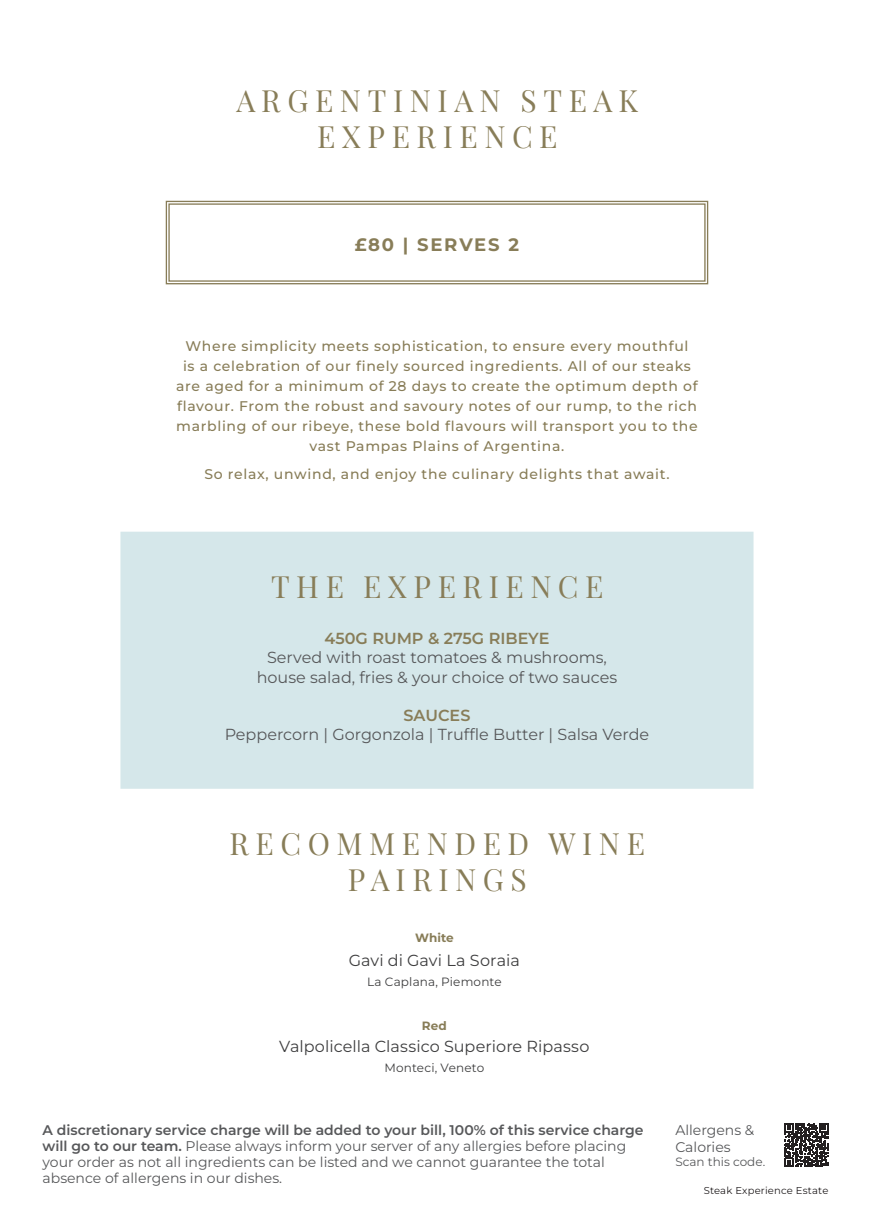
<style>
.page{position:relative;width:874px;height:1225px;background:#fff}
.page>*{position:absolute;margin:0;border:0;box-sizing:border-box;transform-origin:0 0}
.t1{font:30px/36px "Playfair Display";letter-spacing:.22em;color:#887d58;text-align:center}
.t2{font:700 18px "Montserrat";letter-spacing:.1em;color:#887d58}
.t3{font:16px/19.2px "Montserrat";color:#57585a;text-align:center}
.t4{font:16px "Montserrat";letter-spacing:.005em;color:#3e3e3f}
.t5{font:600 16px "Montserrat";color:#887d58}
.t6{font:500 14px/20px "Montserrat";letter-spacing:.05em;color:#887d58;text-align:center}
.t7{font:14px/16px "Montserrat";color:#57585a}
.t8{font:12px "Montserrat";letter-spacing:.015em;color:#3e3e3f}
.t9{font:12px "Montserrat";color:#57585a}
.t10{font:700 12px "Montserrat";color:#887d58}
.t11{font:10px "Montserrat";letter-spacing:.02em;color:#231f20}
.s1{font-weight:600}
</style>
<div class="page">
<svg style="left:165px;top:200px;width:543px;height:85px"></svg>
<div style="left:168px;top:203px;width:537px;height:79px;border:1px solid #887d58"></div>
<svg style="left:784px;top:1123px;width:43px;height:44px"></svg>
<div style="left:120px;top:531px;width:633px;height:258px;background:#d5e7ea"></div>
<h1 class="t1" style="left:236px;top:82px;width:403px">ARGENTINIAN STEAK<br>EXPERIENCE</h1>
<p class="t2" style="left:355px;top:234px;width:165px">£80 | SERVES 2</p>
<p class="t6" style="left:176px;top:335px;width:523px">Where simplicity meets sophistication, to ensure every mouthful<br>is a celebration of our finely sourced ingredients. All of our steaks are aged for a minimum of 28 days to create the optimum depth of flavour. From the robust and savoury notes of our rump, to the rich marbling of our ribeye, these bold flavours will transport you to the vast Pampas Plains of Argentina.</p>
<p class="t6" style="left:204px;top:464px;width:466px">So relax, unwind, and enjoy the culinary delights that await.</p>
<h1 class="t1" style="left:271px;top:568px;width:334px">THE EXPERIENCE</h1>
<p class="t5" style="left:324px;top:629px;width:226px">450G RUMP &amp; 275G RIBEYE</p>
<p class="t3" style="left:256px;top:648px;width:362px">Served with roast tomatoes &amp; mushrooms, house salad, fries &amp; your choice of two sauces</p>
<p class="t5" style="left:403px;top:705px;width:68px">SAUCES</p>
<p class="t3" style="left:224px;top:725px;width:426px">Peppercorn | Gorgonzola | Truffle Butter | Salsa Verde</p>
<h1 class="t1" style="left:229px;top:825px;width:417px">RECOMMENDED WINE<br>PAIRINGS</h1>
<p class="t10" style="left:415px;top:930px;width:40px">White</p>
<p class="t4" style="left:348px;top:950px;width:173px">Gavi di Gavi La Soraia</p>
<p class="t8" style="left:367px;top:974px;width:136px">La Caplana, Piemonte</p>
<p class="t10" style="left:422px;top:1018px;width:26px">Red</p>
<p class="t4" style="left:279px;top:1036px;width:311px">Valpolicella Classico Superiore Ripasso</p>
<p class="t8" style="left:384px;top:1060px;width:101px">Monteci, Veneto</p>
<p class="t7" style="left:43px;top:1122px;width:602px"><span class="s1">A discretionary service charge will be added to your bill, 100% of this service charge will go to our team.</span> Please always inform your server of any allergies before placing your order as not all ingredients can be listed and we cannot guarantee the total absence of allergens in our dishes.</p>
<p class="t7" style="left:675px;top:1121px;width:80px;line-height:16.8px">Allergens &amp;<br>Calories</p>
<p class="t9" style="left:675px;top:1154px;width:91px">Scan this code.</p>
<p class="t11" style="left:703px;top:1183px;width:126px">Steak Experience Estate</p>
</div>
